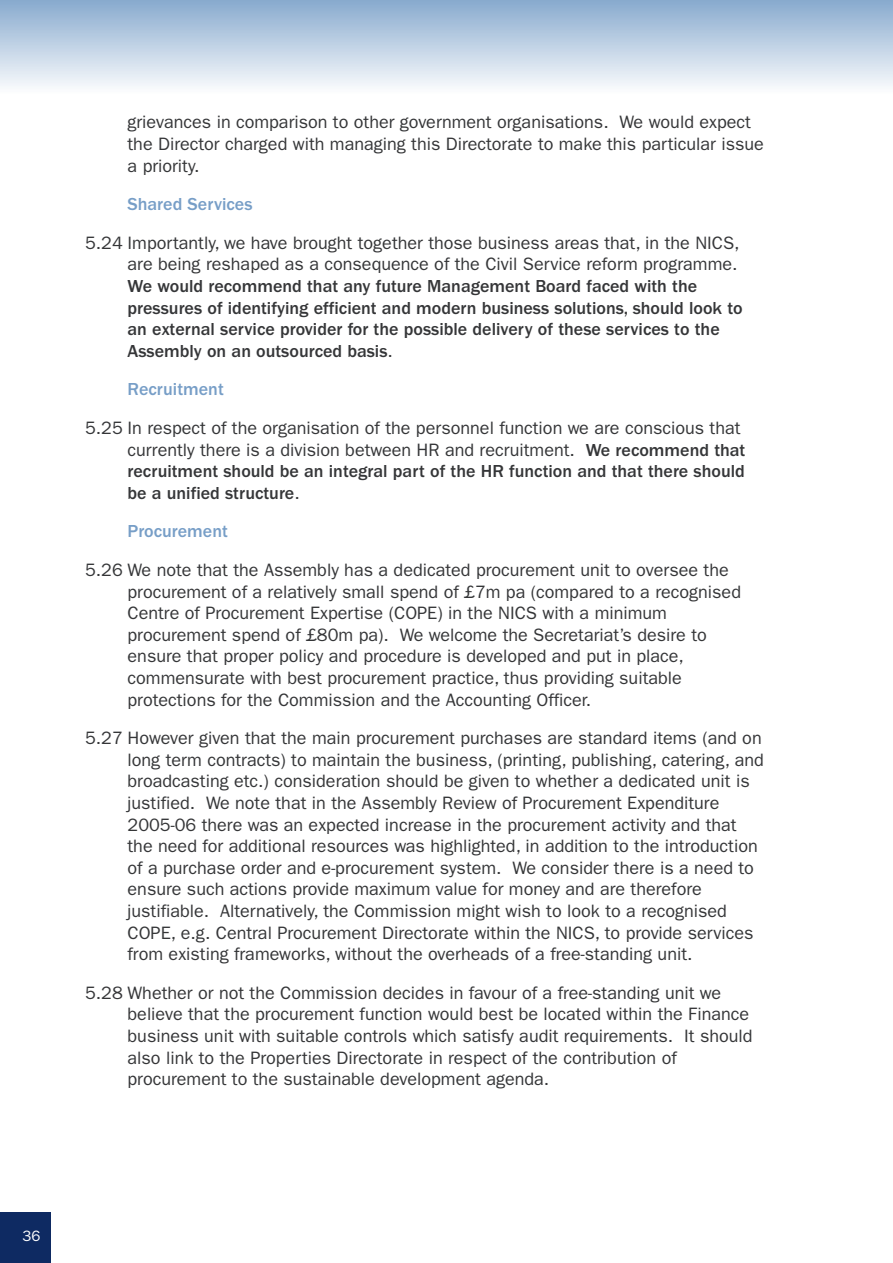
<style>
.page{position:relative;width:893px;height:1263px;background:#fff}
.page>*{position:absolute;margin:0;border:0;box-sizing:border-box;transform-origin:0 0}
.t1{font:18px/21.6px "Franklin Gothic";color:#353638}
.t2{font:500 18px/21.6px "Franklin Gothic";color:#353638}
.t3{font:500 18px "Franklin Gothic";color:#779ec7}
.t4{font:15px "Franklin Gothic";color:#fff}
.s1{font-weight:400}
.s2{font-weight:500}
</style>
<div class="page">
<div style="left:0;top:1212px;width:51px;height:51px;background:#0e2a62"></div>
<p class="t1" style="left:128px;top:113px;width:638px">grievances in comparison to other government organisations. We would expect the Director charged with managing this Directorate to make this particular issue a priority.</p>
<p class="t3" style="left:128px;top:198px;width:127px">Shared Services</p>
<p class="t1" style="left:85px;top:233px;width:656px;text-align:right">5.24 Importantly, we have brought together those business areas that, in the NICS, are being reshaped as a consequence of the Civil Service reform programme.</p>
<p class="t2" style="left:128px;top:277px;width:617px">We would recommend that any future Management Board faced with the pressures of identifying efficient and modern business solutions, should look to an external service provider for the possible delivery of these services to the Assembly on an outsourced basis<span class="s1">.</span></p>
<p class="t3" style="left:128px;top:383px;width:98px">Recruitment</p>
<p class="t1" style="left:128px;top:418px;width:619px;text-indent:-43px">5.25 In respect of the organisation of the personnel function we are conscious that currently there is a division between HR and recruitment. <span class="s2">We recommend that recruitment should be an integral part of the HR function and that there should be a unified structure</span>.</p>
<p class="t3" style="left:128px;top:525px;width:102px">Procurement</p>
<p class="t1" style="left:128px;top:560px;width:615px;text-indent:-43px">5.26 We note that the Assembly has a dedicated procurement unit to oversee the procurement of a relatively small spend of £7m pa (compared to a recognised Centre of Procurement Expertise (COPE) in the NICS with a minimum procurement spend of £80m pa). We welcome the Secretariat’s desire to ensure that proper policy and procedure is developed and put in place, commensurate with best procurement practice, thus providing suitable protections for the Commission and the Accounting Officer.</p>
<p class="t1" style="left:128px;top:729px;width:638px;text-indent:-43px">5.27 However given that the main procurement purchases are standard items (and on long term contracts) to maintain the business, (printing, publishing, catering, and broadcasting etc.) consideration should be given to whether a dedicated unit is justified. We note that in the Assembly Review of Procurement Expenditure 2005-06 there was an expected increase in the procurement activity and that the need for additional resources was highlighted, in addition to the introduction of a purchase order and e-procurement system. We consider there is a need to ensure such actions provide maximum value for money and are therefore justifiable. Alternatively, the Commission might wish to look to a recognised COPE, e.g. Central Procurement Directorate within the NICS, to provide services from existing frameworks, without the overheads of a free-standing unit.</p>
<p class="t1" style="left:128px;top:983px;width:626px;text-indent:-43px">5.28 Whether or not the Commission decides in favour of a free-standing unit we believe that the procurement function would best be located within the Finance business unit with suitable controls which satisfy audit requirements. It should also link to the Properties Directorate in respect of the contribution of procurement to the sustainable development agenda.</p>
<p class="t4" style="left:22px;top:1231px;width:20px">36</p>
</div>
